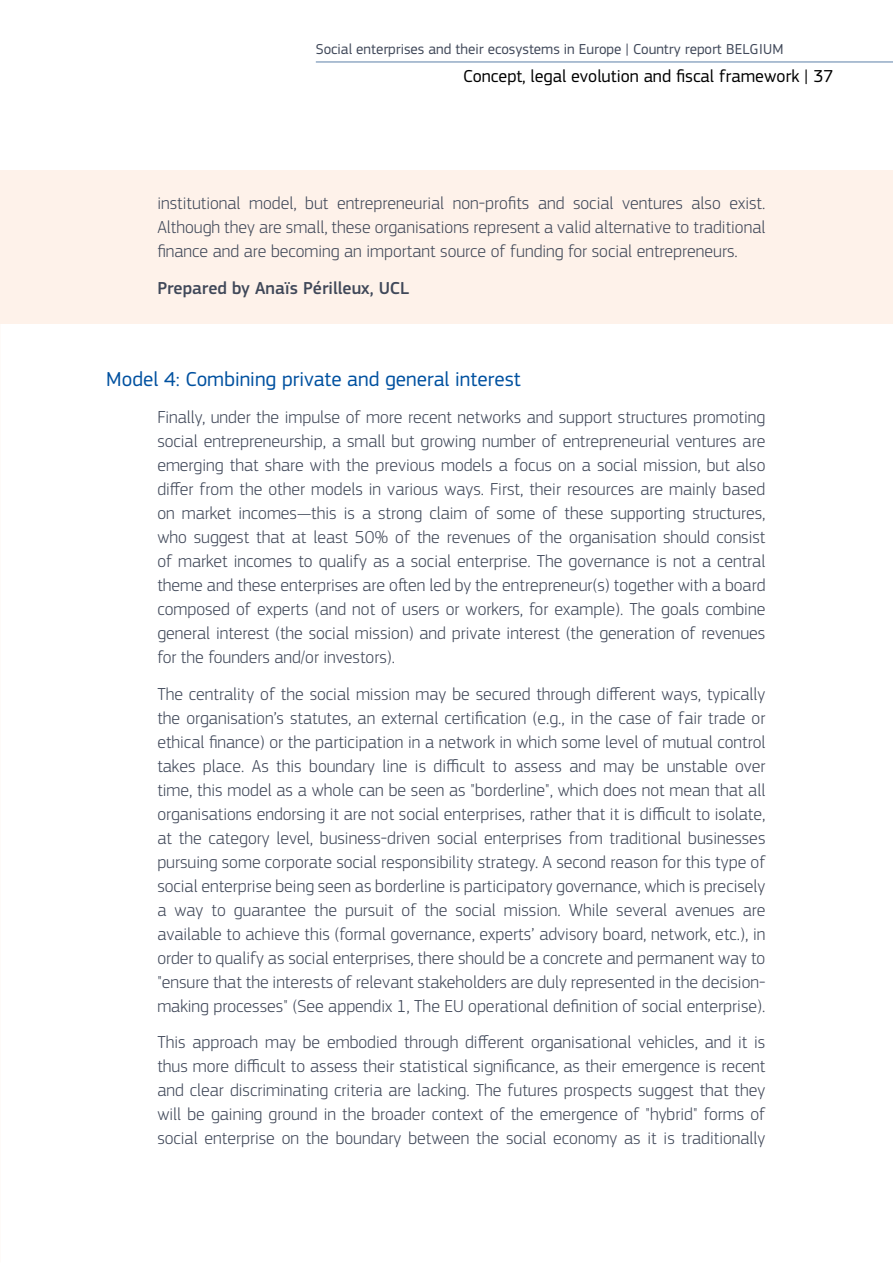
<style>
.page{position:relative;width:893px;height:1263px;background:#fff}
.page>*{position:absolute;margin:0;border:0;box-sizing:border-box;transform-origin:0 0}
.t1{font:21px "EC Square Sans Pro";color:#0051a0}
.t2{font:300 18px/24px "EC Square Sans Pro";color:#404859;text-align:justify}
.t3{font:18px "EC Square Sans Pro";color:#000}
.t4{font:500 18px "EC Square Sans Pro";color:#404859}
.t5{font:15px "EC Square Sans Pro";color:#404859}
</style>
<div class="page">
<hr style="left:316px;top:62px;width:577px;height:1px;background:#5c80a8">
<div style="left:0;top:170px;width:893px;height:154px;background:#fef2ea"></div>
<p class="t5" style="left:316px;top:40px;width:469px">Social enterprises and their ecosystems in Europe | Country report BELGIUM</p>
<p class="t3" style="left:463px;top:65px;width:372px">Concept, legal evolution and fiscal framework | 37</p>
<p class="t2" style="left:157px;top:191px;width:610px">institutional model, but entrepreneurial non-profits and social ventures also exist.<br>Although they are small, these organisations represent a valid alternative to traditional finance and are becoming an important source of funding for social entrepreneurs.</p>
<p class="t4" style="left:157px;top:277px;width:253px">Prepared by Anaïs Périlleux, UCL</p>
<h3 class="t1" style="left:106px;top:367px;width:416px">Model 4: Combining private and general interest</h3>
<p class="t2" style="left:157px;top:405px;width:610px">Finally, under the impulse of more recent networks and support structures promoting social entrepreneurship, a small but growing number of entrepreneurial ventures are emerging that share with the previous models a focus on a social mission, but also differ from the other models in various ways. First, their resources are mainly based on market incomes—this is a strong claim of some of these supporting structures, who suggest that at least 50% of the revenues of the organisation should consist of market incomes to qualify as a social enterprise. The governance is not a central theme and these enterprises are often led by the entrepreneur(s) together with a board composed of experts (and not of users or workers, for example). The goals combine general interest (the social mission) and private interest (the generation of revenues for the founders and/or investors).</p>
<p class="t2" style="left:157px;top:682px;width:610px">The centrality of the social mission may be secured through different ways, typically the organisation’s statutes, an external certification (e.g., in the case of fair trade or ethical finance) or the participation in a network in which some level of mutual control takes place. As this boundary line is difficult to assess and may be unstable over time, this model as a whole can be seen as "borderline", which does not mean that all organisations endorsing it are not social enterprises, rather that it is difficult to isolate, at the category level, business-driven social enterprises from traditional businesses pursuing some corporate social responsibility strategy. A second reason for this type of social enterprise being seen as borderline is participatory governance, which is precisely a way to guarantee the pursuit of the social mission. While several avenues are available to achieve this (formal governance, experts’ advisory board, network, etc.), in order to qualify as social enterprises, there should be a concrete and permanent way to "ensure that the interests of relevant stakeholders are duly represented in the decision&shy;making processes" (See appendix 1, The EU operational definition of social enterprise).</p>
<p class="t2" style="left:157px;top:1030px;width:610px">This approach may be embodied through different organisational vehicles, and it is thus more difficult to assess their statistical significance, as their emergence is recent and clear discriminating criteria are lacking. The futures prospects suggest that they will be gaining ground in the broader context of the emergence of "hybrid" forms of social enterprise on the boundary between the social economy as it is traditionally</p>
</div>
